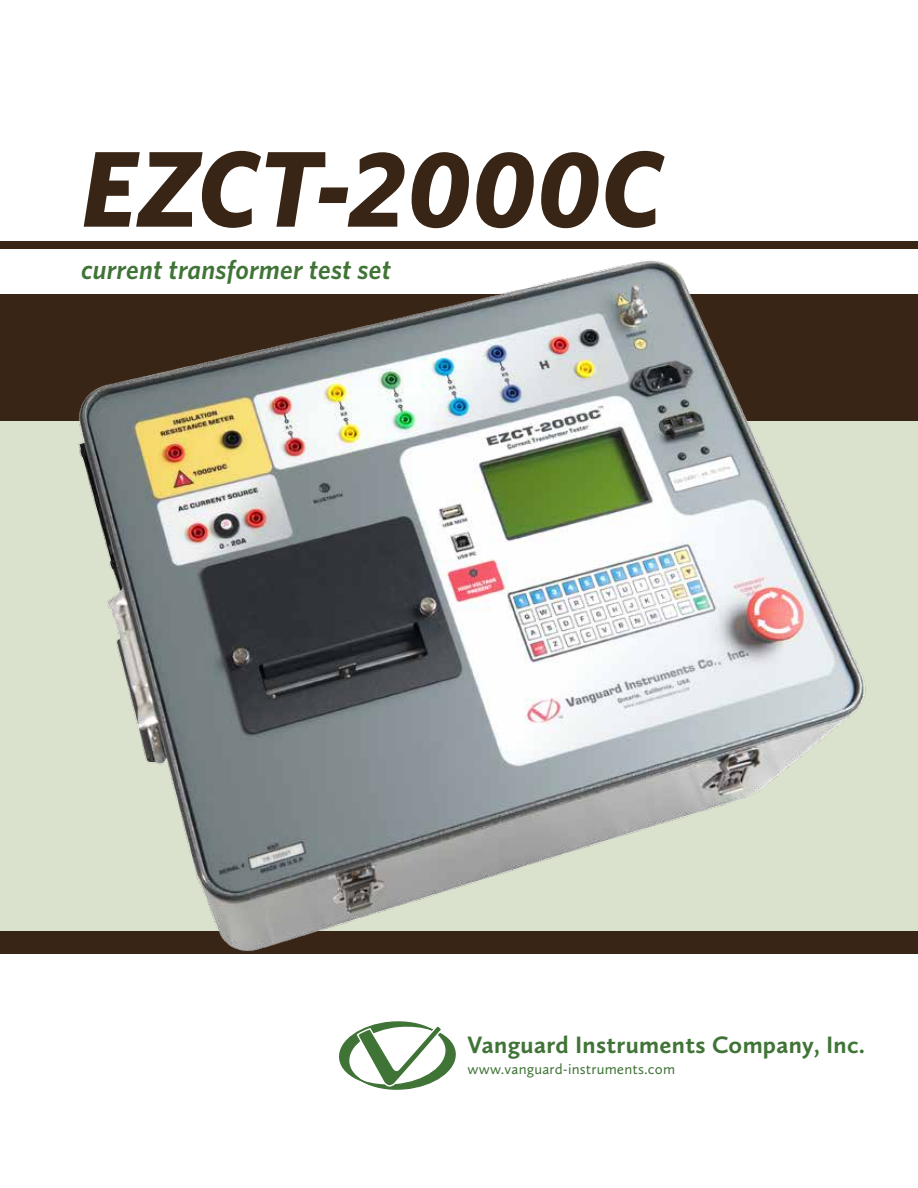
<style>
.page{position:relative;width:918px;height:1188px;background:#fff}
.page>*{position:absolute;margin:0;border:0;box-sizing:border-box;transform-origin:0 0}
.t1{font:italic 700 108px "Whitney";color:#382516}
.t2{font:italic 600 27px "Whitney";letter-spacing:.01em;color:#407437}
.t3{font:700 24.6px "Calluna Sans";letter-spacing:.01em;color:#407437}
.t4{font:15px "Calluna Sans";letter-spacing:.01em;color:#407437}
</style>
<div class="page">
<div style="left:1px;top:242px;width:917px;height:7px;background:#382516"></div>
<div style="left:1px;top:294px;width:917px;height:128px;background:#382516"></div>
<div style="left:1px;top:932px;width:917px;height:22px;background:#382516"></div>
<svg style="left:339px;top:1021px;width:117px;height:69px"></svg>
<div style="left:1px;top:422px;width:917px;height:510px;background:#dae2ce"></div>
<img style="left:59px;top:261px;width:816px;height:691px">
<h1 class="t1" style="left:81px;top:125px;width:583px">EZCT-2000C</h1>
<p class="t2" style="left:81px;top:253px;width:311px">current transformer test set</p>
<p class="t3" style="left:467px;top:1030px;width:399px">Vanguard Instruments Company, Inc.</p>
<p class="t4" style="left:467px;top:1060px;width:209px">www.vanguard-instruments.com</p>
</div>
